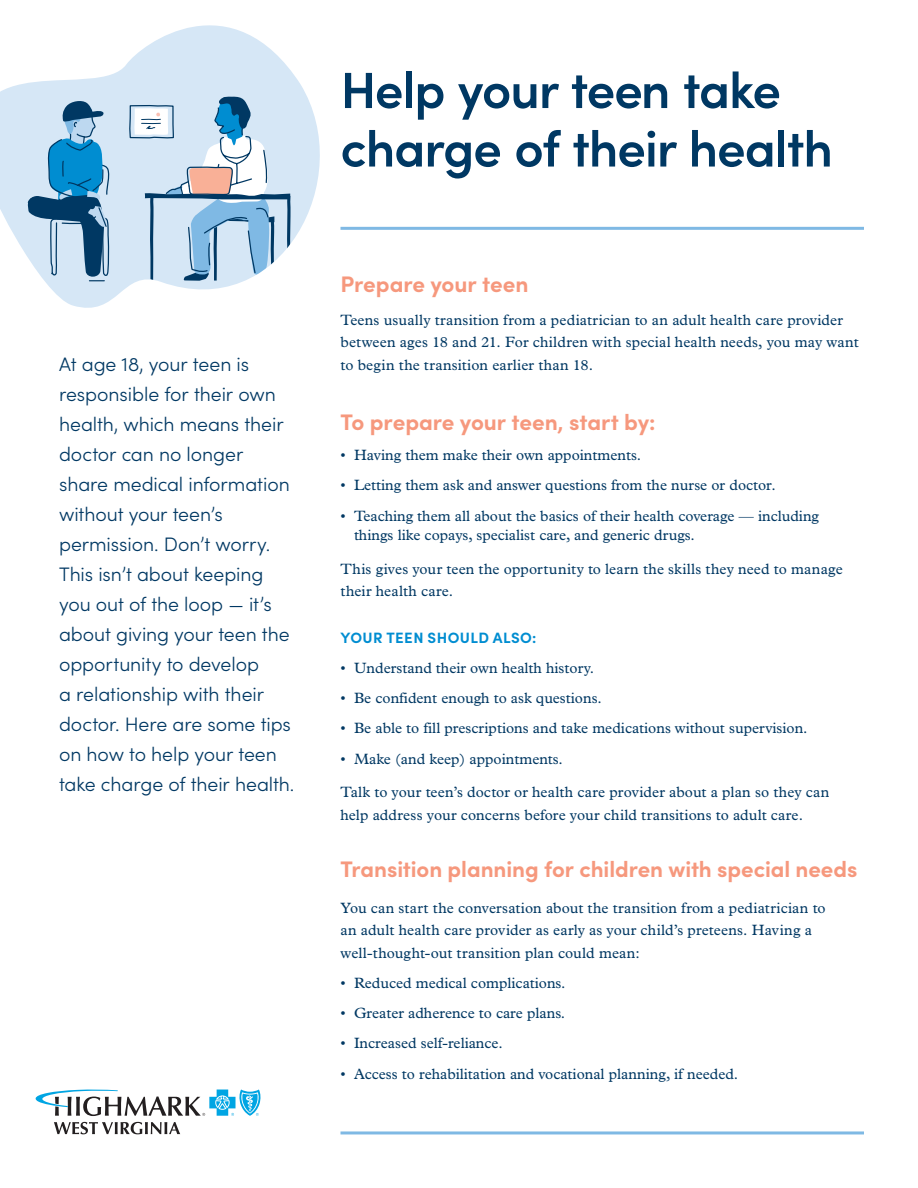
<style>
.page{position:relative;width:918px;height:1188px;background:#fff}
.page>*{position:absolute;margin:0;border:0;box-sizing:border-box;transform-origin:0 0}
.Headline{font:600 51px/58.5px "Sofia Pro";letter-spacing:-.02em;color:#003863}
.t1{font:700 22.5px "Sofia Pro";letter-spacing:-.005em;color:#f6987d}
.t2{font:300 19.5px/30px "Sofia Pro";letter-spacing:-.005em;color:#003863}
.basic_body{font:15px/22.5px "Plantin MT Pro";color:#003863}
.t3{font:700 15px "Sofia Pro";letter-spacing:.03em;color:#008dd1}
</style>
<div class="page">
<hr style="left:340px;top:1131px;width:524px;height:3px;background:#7fb9e4">
<hr style="left:340px;top:227px;width:524px;height:3px;background:#7fb9e4">
<svg style="left:0;top:25px;width:358px;height:274px"></svg>
<svg style="left:129px;top:95px;width:162px;height:192px;background:#bcd1e3"></svg>
<svg style="left:25px;top:99px;width:87px;height:209px;background:#8fb8d3"></svg>
<svg style="left:35px;top:1089px;width:226px;height:27px"></svg>
<svg style="left:54px;top:1122px;width:126px;height:12px"></svg>
<p class="t2" style="left:59px;top:348px;width:237px">At age 18, your teen is responsible for their own health, which means their doctor can no longer share medical information without your teen’s permission. Don’t worry.<br>This isn’t about keeping you out of the loop — it’s about giving your teen the opportunity to develop<br>a relationship with their doctor. Here are some tips on how to help your teen take charge of their health.</p>
<p class="Headline" style="left:340px;top:57px;width:494px">Help your teen take charge of their health</p>
<p class="t1" style="left:340px;top:266px;width:189px">Prepare your teen</p>
<p class="basic_body" style="left:340px;top:309px;width:520px">Teens usually transition from a pediatrician to an adult health care provider between ages 18 and 21. For children with special health needs, you may want to begin the transition earlier than 18.</p>
<p class="t1" style="left:340px;top:405px;width:317px">To prepare your teen, start by:</p>
<p class="basic_body" style="left:340px;top:444px;width:302px">• Having them make their own appointments.</p>
<p class="basic_body" style="left:340px;top:474px;width:437px">• Letting them ask and answer questions from the nurse or doctor.</p>
<p class="basic_body" style="left:354px;top:506px;width:467px;line-height:19.5px;text-indent:-14px">• Teaching them all about the basics of their health coverage — including things like copays, specialist care, and generic drugs.</p>
<p class="basic_body" style="left:340px;top:557px;width:504px">This gives your teen the opportunity to learn the skills they need to manage their health care.</p>
<p class="t3" style="left:341px;top:626px;width:197px">YOUR TEEN SHOULD ALSO:</p>
<p class="basic_body" style="left:340px;top:657px;width:255px">• Understand their own health history.</p>
<p class="basic_body" style="left:340px;top:687px;width:263px">• Be confident enough to ask questions.</p>
<p class="basic_body" style="left:340px;top:717px;width:469px">• Be able to fill prescriptions and take medications without supervision.</p>
<p class="basic_body" style="left:340px;top:748px;width:224px">• Make (and keep) appointments.</p>
<p class="basic_body" style="left:340px;top:781px;width:490px">Talk to your teen’s doctor or health care provider about a plan so they can help address your concerns before your child transitions to adult care.</p>
<p class="t1" style="left:340px;top:851px;width:519px">Transition planning for children with special needs</p>
<p class="basic_body" style="left:340px;top:896px;width:487px">You can start the conversation about the transition from a pediatrician to an adult health care provider as early as your child’s preteens. Having a well-thought-out transition plan could mean:</p>
<p class="basic_body" style="left:340px;top:972px;width:227px">• Reduced medical complications.</p>
<p class="basic_body" style="left:340px;top:1002px;width:226px">• Greater adherence to care plans.</p>
<p class="basic_body" style="left:340px;top:1032px;width:164px">• Increased self-reliance.</p>
<p class="basic_body" style="left:340px;top:1063px;width:399px">• Access to rehabilitation and vocational planning, if needed.</p>
</div>
